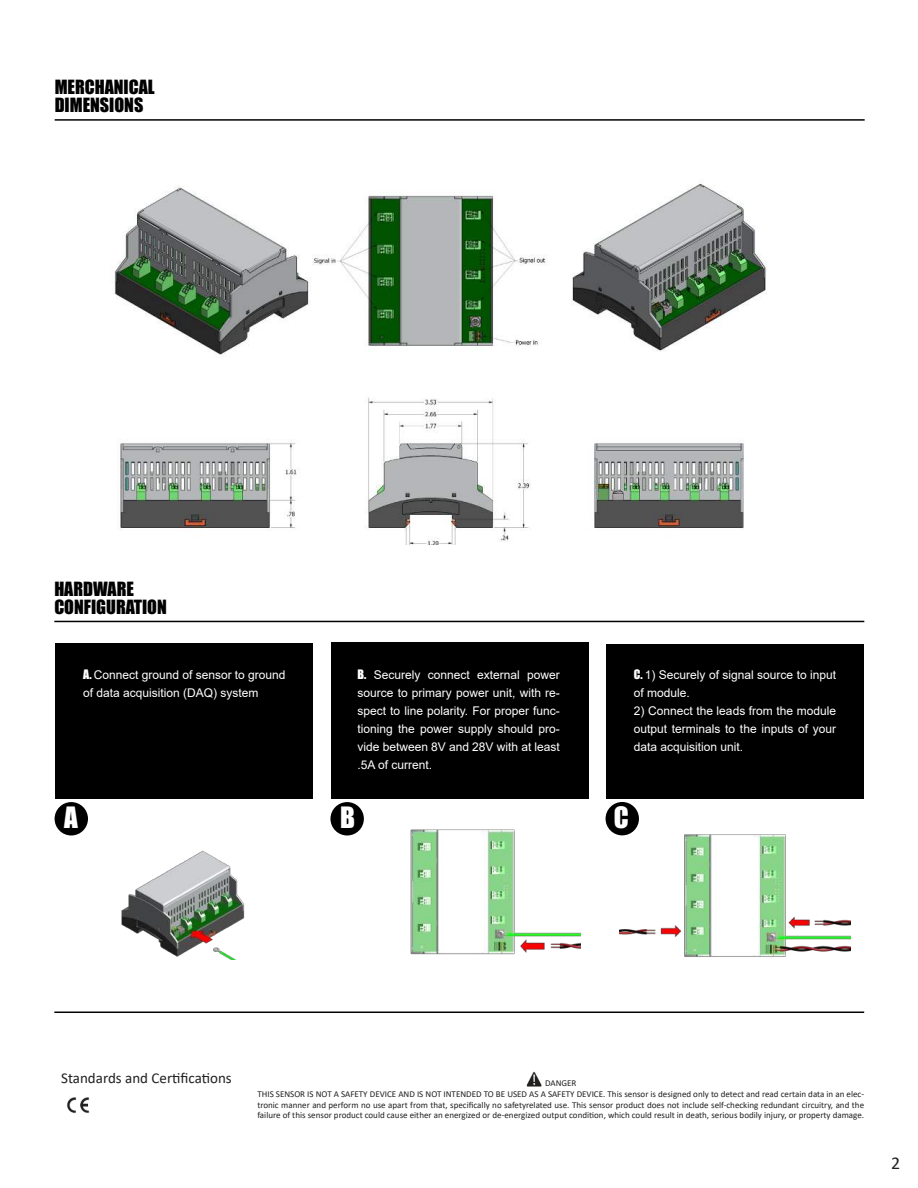
<style>
.page{position:relative;width:918px;height:1188px;background:#fff}
.page>*{position:absolute;margin:0;border:0;box-sizing:border-box;transform-origin:0 0}
.t1{font:27px "Impact";color:#fff}
.t2{font:18px/18px "Impact";color:#000}
.t3{font:18px "Calibri";color:#221f1f}
.t4{font:15px "Calibri";color:#221f1f}
.t5{font:12px/18px "Arial";color:#fff}
.t6{font:9px/10.8px "Calibri";color:#221f1f;text-align:center}
.s1{font-family:"Impact"}
</style>
<div class="page">
<img style="left:526px;top:1072px;width:16px;height:15px">
<img style="left:67px;top:1097px;width:23px;height:17px">
<hr style="left:54px;top:1012px;width:810px;height:1px;background:#000">
<div style="left:606px;top:802px;width:33px;height:33px;background:#000;border-radius:50%"></div>
<div style="left:330px;top:802px;width:34px;height:33px;background:#000;border-radius:50%"></div>
<div style="left:55px;top:802px;width:33px;height:33px;background:#000;border-radius:50%"></div>
<div style="left:606px;top:644px;width:258px;height:154px;background:#000"></div>
<div style="left:331px;top:642px;width:257px;height:156px;background:#000"></div>
<div style="left:55px;top:643px;width:257px;height:155px;background:#000"></div>
<hr style="left:54px;top:621px;width:810px;height:1px;background:#000">
<img style="left:69px;top:831px;width:176px;height:129px">
<hr style="left:55px;top:119px;width:810px;height:2px;background:#000">
<img style="left:112px;top:182px;width:655px;height:362px">
<img style="left:345px;top:825px;width:235px;height:130px">
<img style="left:620px;top:830px;width:231px;height:127px">
<h2 class="t2" style="left:55px;top:79px;width:102px">MERCHANICAL<br>DIMENSIONS</h2>
<h2 class="t2" style="left:54px;top:580px;width:114px">HARDWARE<br>CONFIGURATION</h2>
<h3 class="t5" style="left:83px;top:667px;width:204px"><span class="s1">A.</span> Connect ground of sensor to ground of data acquisition (DAQ) system</h3>
<h3 class="t5" style="left:358px;top:667px;width:204px;text-align:justify"><span class="s1">B.</span> Securely connect external power source to primary power unit, with re&shy;spect to line polarity. For proper func&shy;tioning the power supply should pro&shy;vide between 8V and 28V with at least .5A of current.</h3>
<h3 class="t5" style="left:634px;top:667px;width:204px"><span class="s1">C.</span> 1) Securely of signal source to input of module.</h3>
<h3 class="t5" style="left:634px;top:703px;width:204px;text-align:justify">2) Connect the leads from the module output terminals to the inputs of your data acquisition unit.</h3>
<h1 class="t1" style="left:64px;top:803px;width:15px">A</h1>
<h1 class="t1" style="left:614px;top:803px;width:16px">C</h1>
<h1 class="t1" style="left:340px;top:803px;width:16px">B</h1>
<h3 class="t4" style="left:61px;top:1068px;width:172px">Standards and Cer琀椀昀椀ca琀椀ons</h3>
<p class="t6" style="left:257px;top:1077px;width:608px">DANGER<br>THIS SENSOR IS NOT A SAFETY DEVICE AND IS NOT INTENDED TO BE USED AS A SAFETY DEVICE. This sensor is designed only to detect and read certain data in an elec&shy;tronic manner and perform no use apart from that, speci昀椀cally no safetyrelated use. This sensor product does not include self-checking redundant circuitry, and the failure of this sensor product could cause either an energized or de-energized output condi琀椀on, which could result in death, serious bodily injury, or property damage.</p>
<h2 class="t3" style="left:891px;top:1157px;width:11px">2</h2>
</div>
